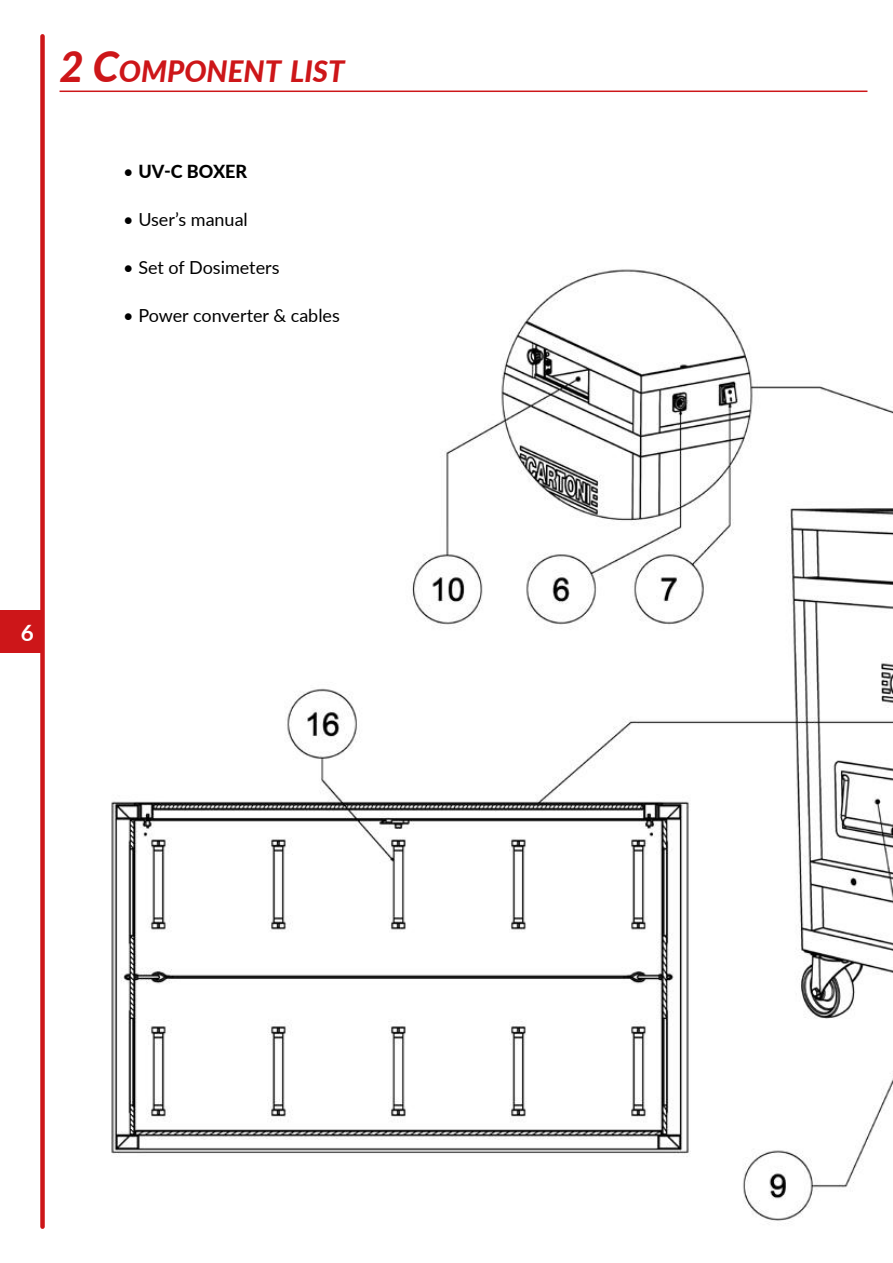
<style>
.page{position:relative;width:893px;height:1263px;background:#fff}
.page>*{position:absolute;margin:0;border:0;box-sizing:border-box;transform-origin:0 0}
.t1{font:italic 800 29.4px "Lato";color:#cd1619}
.t2{font:700 22.5px "Lato";color:#fff}
.t3{font:18px "Lato";color:#000}
.t4{font:800 18px "Lato";color:#000}
.s1{font-size:42px}
.s2{font-weight:400}
</style>
<div class="page">
<img style="left:40px;top:269px;width:853px;height:960px">
<div style="left:40px;top:36px;width:5px;height:1191px;background:#cd1619"></div>
<div style="left:0;top:610px;width:43px;height:43px;background:#cd1619"></div>
<hr style="left:60px;top:91px;width:807px;height:1px;background:#cd1619">
<h1 class="t1" style="left:60px;top:50px;width:287px"><span class="s1">2 C</span>OMPONENT LIST</h1>
<p class="t4" style="left:123px;top:158px;width:125px"><span class="s2">•</span> UV-C BOXER</p>
<p class="t3" style="left:123px;top:207px;width:126px">• User’s manual</p>
<p class="t3" style="left:123px;top:255px;width:158px">• Set of Dosimeters</p>
<p class="t3" style="left:123px;top:303px;width:218px">• Power converter &amp; cables</p>
<p class="t2" style="left:21px;top:616px;width:15px">6</p>
</div>
